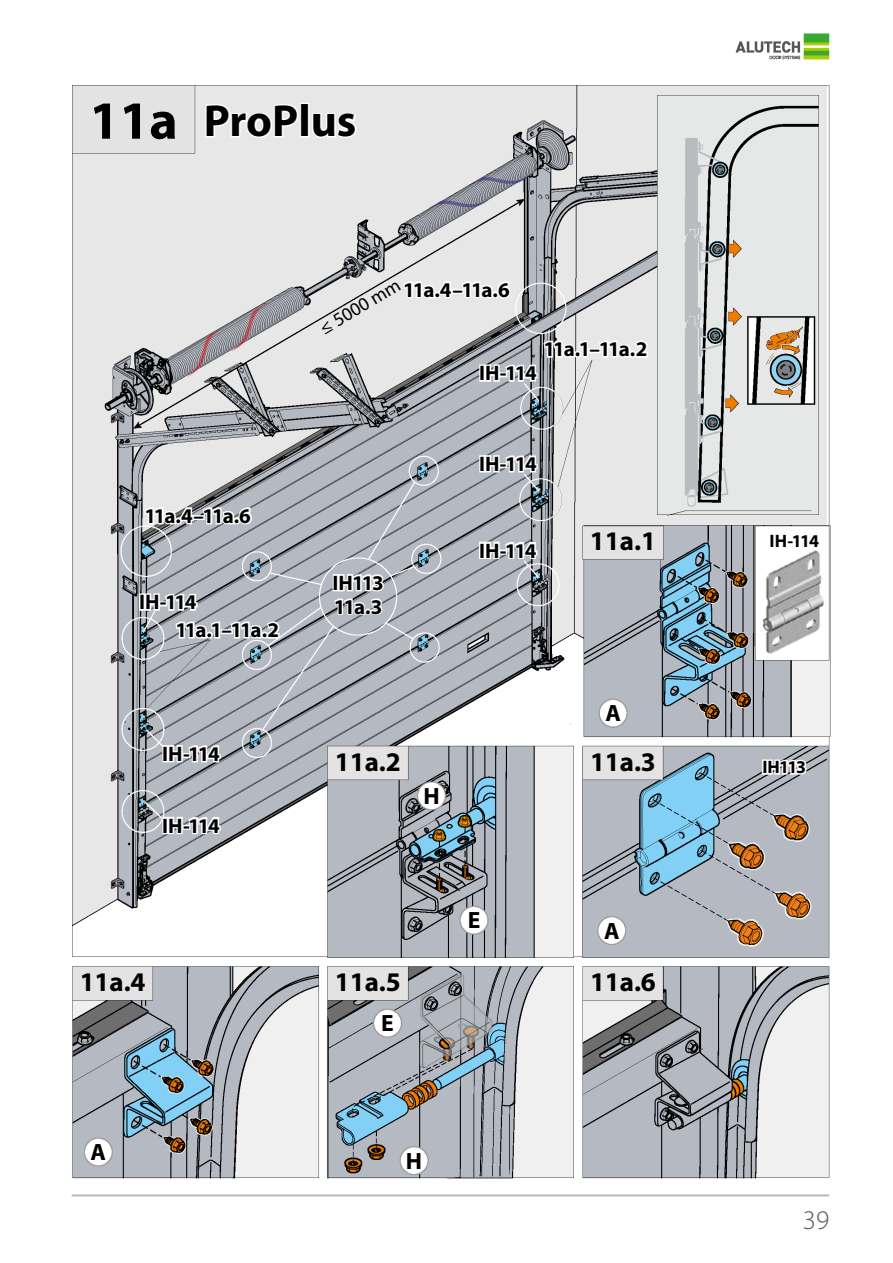
<style>
.page{position:relative;width:893px;height:1263px;background:#fff}
.page>*{position:absolute;margin:0;border:0;box-sizing:border-box;transform-origin:0 0}
.t1{font:700 54px "Myriad Pro";color:#000}
.t2{font:700 45px "Myriad Pro";color:#000}
.t3{font:700 27px "Myriad Pro";letter-spacing:-.005em;color:#000}
.t4{font:300 27px "Myriad Pro";color:#565655}
.t5{font:700 23.7px "Myriad Pro";color:#000}
.t6{font:700 21px "Myriad Pro";letter-spacing:-.065em;color:#000}
.t7{font:19.05px "Myriad Pro";color:#000}
.t8{font:700 18px "Myriad Pro";letter-spacing:-.065em;color:#000}
</style>
<div class="page">
<img style="left:71px;top:33px;width:760px;height:1164px">
<h1 class="t1" style="left:89px;top:85px;width:90px">11a</h1>
<h2 class="t2" style="left:204px;top:91px;width:154px">ProPlus</h2>
<p class="t6" style="left:144px;top:502px;width:108px">11a.4–11a.6</p>
<p class="t6" style="left:139px;top:588px;width:59px">IH-114</p>
<p class="t6" style="left:175px;top:616px;width:105px">11a.1–11a.2</p>
<p class="t6" style="left:162px;top:740px;width:59px">IH-114</p>
<p class="t6" style="left:162px;top:812px;width:59px">IH-114</p>
<p class="t7" style="left:315px;top:320px;width:92px;rotate:-31deg">≤ 5000 mm</p>
<p class="t6" style="left:403px;top:276px;width:108px">11a.4–11a.6</p>
<p class="t6" style="left:479px;top:360px;width:59px">IH-114</p>
<p class="t6" style="left:543px;top:335px;width:105px">11a.1–11a.2</p>
<p class="t6" style="left:333px;top:569px;width:53px">IH113</p>
<p class="t6" style="left:334px;top:593px;width:50px">11a.3</p>
<p class="t6" style="left:479px;top:450px;width:59px">IH-114</p>
<p class="t6" style="left:479px;top:537px;width:59px">IH-114</p>
<p class="t3" style="left:590px;top:524px;width:68px">11a.1</p>
<p class="t3" style="left:335px;top:744px;width:67px">11a.2</p>
<p class="t5" style="left:423px;top:780px;width:18px">H</p>
<p class="t5" style="left:605px;top:698px;width:17px">A</p>
<p class="t3" style="left:590px;top:744px;width:67px">11a.3</p>
<p class="t3" style="left:80px;top:964px;width:67px">11a.4</p>
<p class="t3" style="left:335px;top:964px;width:67px">11a.5</p>
<p class="t5" style="left:381px;top:1008px;width:14px">E</p>
<p class="t5" style="left:468px;top:905px;width:14px">E</p>
<p class="t5" style="left:604px;top:915px;width:17px">A</p>
<p class="t3" style="left:590px;top:964px;width:67px">11a.6</p>
<p class="t5" style="left:91px;top:1136px;width:17px">A</p>
<p class="t5" style="left:406px;top:1145px;width:18px">H</p>
<p class="t8" style="left:770px;top:529px;width:51px">IH-114</p>
<p class="t8" style="left:762px;top:755px;width:45px">IH113</p>
<p class="t4" style="left:803px;top:1204px;width:28px">39</p>
</div>
